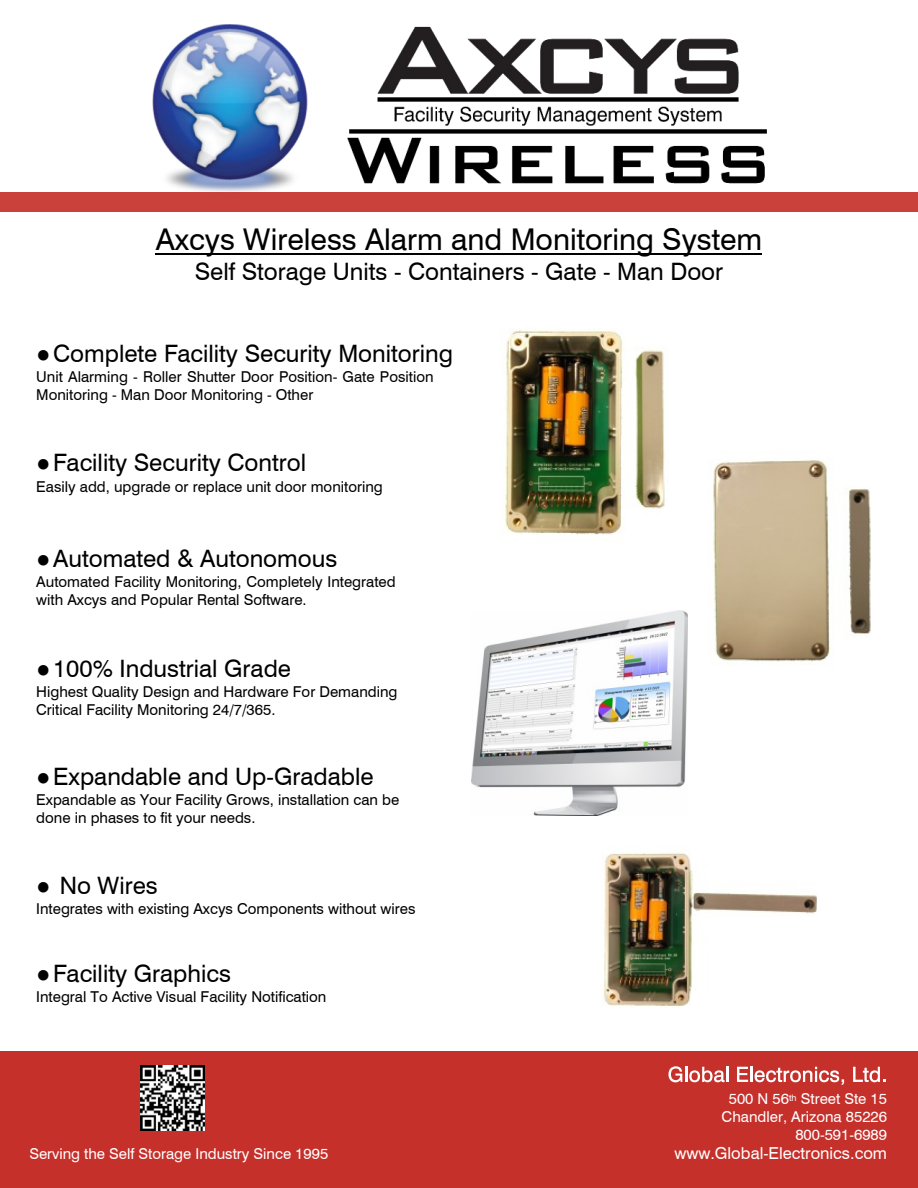
<style>
.page{position:relative;width:918px;height:1188px;background:#fff}
.page>*{position:absolute;margin:0;border:0;box-sizing:border-box;transform-origin:0 0}
.t1{font:30px "Swiss 721 BT";color:#000}
.t2{font:24px "Swiss 721 BT";color:#000}
.t3{font:16.5px "Swiss 721 BT";color:#fff}
.t4{font:15px/18px "Swiss 721 BT";color:#000}
.t5{font:15px/18px "Swiss 721 BT";color:#fff;text-align:right}
.s1{font-family:"Times New Roman"}
</style>
<div class="page">
<div style="left:0;top:1051px;width:918px;height:137px;background:#c6302b"></div>
<svg style="left:668px;top:1066px;width:60px;height:16px"></svg>
<svg style="left:737px;top:1067px;width:11px;height:15px"></svg>
<hr style="left:750px;top:1067px;width:3px;height:15px;background:#fff">
<svg style="left:755px;top:1067px;width:89px;height:18px"></svg>
<svg style="left:853px;top:1067px;width:33px;height:15px"></svg>
<img style="left:140px;top:1065px;width:65px;height:65px">
<img style="left:472px;top:611px;width:216px;height:205px">
<div style="left:0;top:192px;width:918px;height:19px;background:#ca413c"></div>
<img style="left:152px;top:25px;width:615px;height:167px">
<hr style="left:156px;top:253px;width:606px;height:2px;background:#000">
<img style="left:504px;top:329px;width:161px;height:206px">
<img style="left:713px;top:460px;width:158px;height:202px">
<img style="left:602px;top:853px;width:216px;height:154px">
<h1 class="t1" style="left:156px;top:227px;width:608px">Axcys Wireless Alarm and Monitoring System</h1>
<h2 class="t2" style="left:195px;top:262px;width:530px">Self Storage Units - Containers - Gate - Man Door</h2>
<h2 class="t2" style="left:36px;top:344px;width:418px"><span class="s1">●</span>Complete Facility Security Monitoring</h2>
<p class="t4" style="left:36px;top:369px;width:399px">Unit Alarming - Roller Shutter Door Position- Gate Position<br>Monitoring - Man Door Monitoring - Other</p>
<h2 class="t2" style="left:36px;top:453px;width:271px"><span class="s1">●</span>Facility Security Control</h2>
<p class="t4" style="left:36px;top:479px;width:348px">Easily add, upgrade or replace unit door monitoring</p>
<h2 class="t2" style="left:36px;top:549px;width:303px"><span class="s1">●</span>Automated &amp; Autonomous</h2>
<p class="t4" style="left:36px;top:574px;width:361px">Automated Facility Monitoring, Completely Integrated with Axcys and Popular Rental Software.</p>
<h2 class="t2" style="left:36px;top:658px;width:256px"><span class="s1">●</span>100% Industrial Grade</h2>
<p class="t4" style="left:36px;top:684px;width:363px">Highest Quality Design and Hardware For Demanding<br>Critical Facility Monitoring 24/7/365.</p>
<h2 class="t2" style="left:36px;top:766px;width:339px"><span class="s1">●</span>Expandable and Up-Gradable</h2>
<p class="t4" style="left:36px;top:792px;width:365px">Expandable as Your Facility Grows, installation can be done in phases to fit your needs.</p>
<h2 class="t2" style="left:36px;top:876px;width:123px"><span class="s1">●</span> No Wires</h2>
<p class="t4" style="left:36px;top:901px;width:381px">Integrates with existing Axcys Components without wires</p>
<h2 class="t2" style="left:36px;top:964px;width:196px"><span class="s1">●</span>Facility Graphics</h2>
<p class="t4" style="left:36px;top:989px;width:292px">Integral To Active Visual Facility Notification</p>
<p class="t5" style="left:722px;top:1091px;width:167px">500 N 56<sup>th</sup> Street Ste 15<br>Chandler, Arizona 85226<br>800-591-6989</p>
<p class="t5" style="left:29px;top:1146px;width:300px">Serving the Self Storage Industry Since 1995</p>
<p class="t3" style="left:674px;top:1147px;width:214px">www.Global-Electronics.com</p>
</div>
